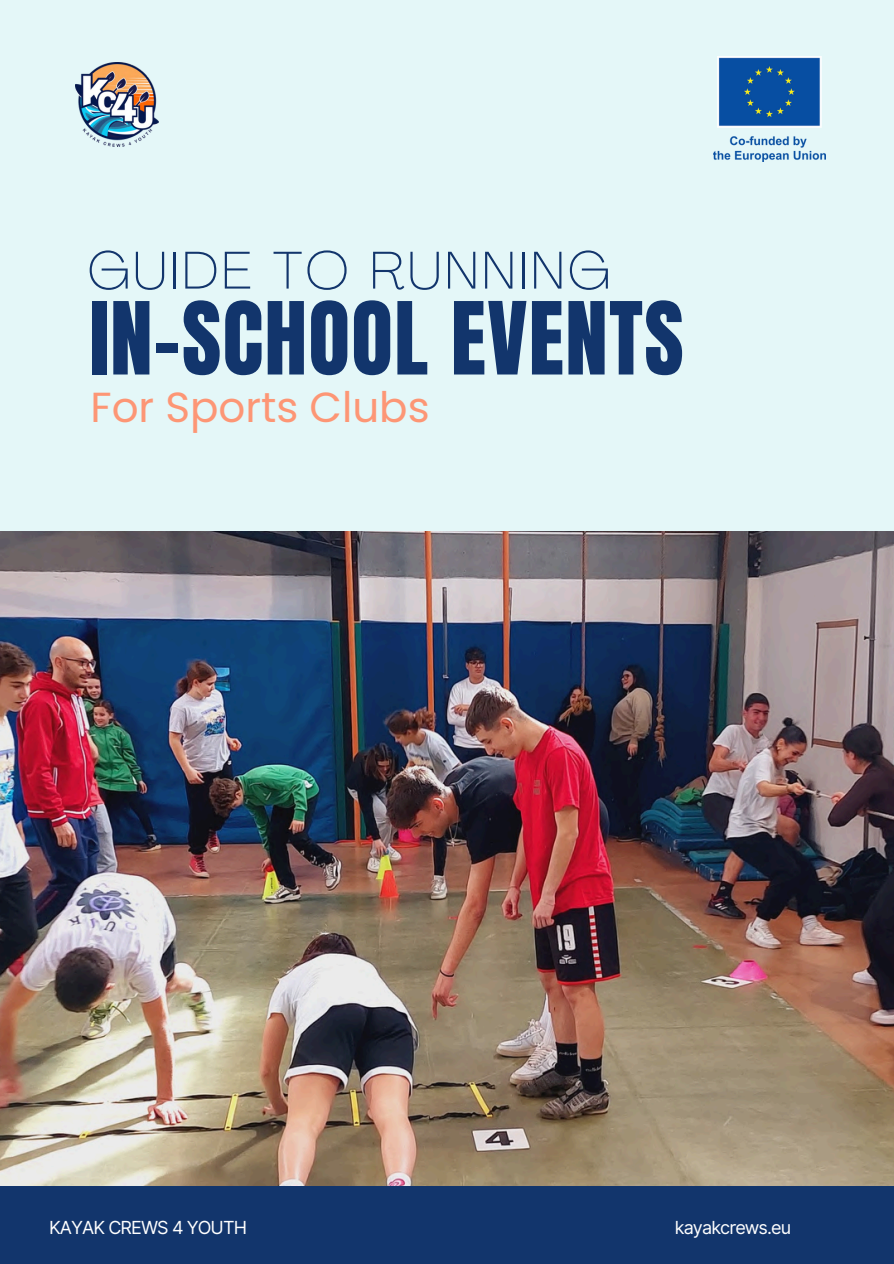
<style>
.page{position:relative;width:894px;height:1264px;background:#fff}
.page>*{position:absolute;margin:0;border:0;box-sizing:border-box;transform-origin:0 0}
.t1{font:85.5px "Anton";letter-spacing:.015em;color:#12356c}
.t2{font:100 52.5px "Agrandir";letter-spacing:.065em;color:#12356c}
.t3{font:42px "Poppins";color:#fd9675}
.t4{font:18px "Inter";letter-spacing:-.05em;color:#fff}
</style>
<div class="page">
<div style="left:0;top:0;width:893px;height:1263px;background:#e4f7f8"></div>
<div style="left:0;top:1174px;width:893px;height:89px;background:#12356c"></div>
<img style="left:713px;top:57px;width:112px;height:104px">
<img style="left:75px;top:62px;width:83px;height:85px">
<img style="left:0;top:531px;width:893px;height:654px">
<p class="t2" style="left:88px;top:249px;width:523px">GUIDE TO RUNNING</p>
<h2 class="t1" style="left:89px;top:277px;width:595px">IN-SCHOOL EVENTS</h2>
<h1 class="t3" style="left:90px;top:378px;width:340px">For Sports Clubs</h1>
<h3 class="t4" style="left:49px;top:1216px;width:199px">KAYAK CREWS 4 YOUTH</h3>
<p class="t4" style="left:674px;top:1216px;width:118px">kayakcrews.eu</p>
</div>
